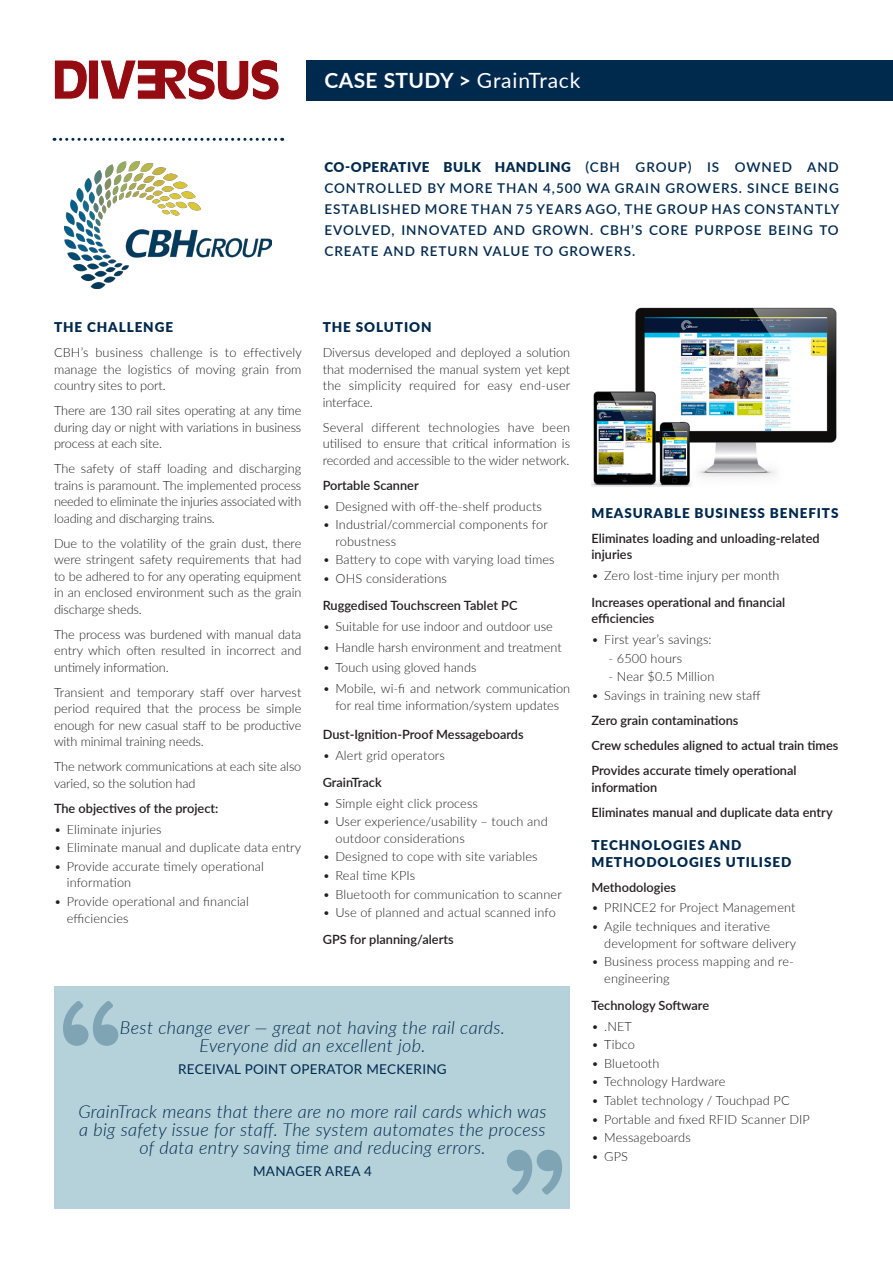
<style>
.page{position:relative;width:893px;height:1263px;background:#fff}
.page>*{position:absolute;margin:0;border:0;box-sizing:border-box;transform-origin:0 0}
.t1{font:700 21px "Lato";letter-spacing:.02em;color:#fff}
.t2{font:italic 300 18px/18px "Lato";letter-spacing:.02em;color:#00294e;text-align:center}
.t3{font:600 13.5px/21px "Lato";letter-spacing:.07em;color:#00294e;text-align:justify}
.Body_Heading{font:900 13.5px/16.5px "Lato";letter-spacing:.065em;color:#00294e}
.Quote_Source{font:13.5px "Lato";letter-spacing:.02em;color:#00294e}
.Body{font:300 12.75px/16.5px "Lato";letter-spacing:.005em;color:#231f20;text-align:justify}
.Body_Subheading{font:600 12.75px/16.5px "Lato";color:#231f20}
.Body_Bullets{font:300 12.75px "Lato";letter-spacing:.01em;color:#231f20}
.s1{font-weight:400}
.s2{font-weight:900}
</style>
<div class="page">
<div style="left:306px;top:60px;width:587px;height:41px;background:#00294e"></div>
<svg style="left:54px;top:138px;width:222px;height:3px"></svg>
<img style="left:65px;top:162px;width:206px;height:126px">
<img style="left:592px;top:307px;width:245px;height:179px">
<div style="left:54px;top:986px;width:516px;height:223px;background:#b5d1da"></div>
<svg style="left:63px;top:1001px;width:55px;height:45px"></svg>
<svg style="left:507px;top:1150px;width:55px;height:45px"></svg>
<svg style="left:54px;top:60px;width:34px;height:40px"></svg>
<div style="left:88px;top:60px;width:11px;height:39px;background:#940c12;border:1px solid #fff"></div>
<svg style="left:100px;top:59px;width:179px;height:41px"></svg>
<p class="t1" style="left:324px;top:65px;width:258px">CASE STUDY &gt; <span class="s1">GrainTrack</span></p>
<p class="t3" style="left:324px;top:156px;width:516px"><span class="s2">CO-OPERATIVE BULK HANDLING</span> (CBH GROUP) IS OWNED AND CONTROLLED BY MORE THAN 4,500 WA GRAIN GROWERS. SINCE BEING ESTABLISHED MORE THAN 75 YEARS AGO, THE GROUP HAS CONSTANTLY EVOLVED, INNOVATED AND GROWN. CBH’S CORE PURPOSE BEING TO CREATE AND RETURN VALUE TO GROWERS.</p>
<p class="Body_Heading" style="left:54px;top:318px;width:121px">THE CHALLENGE</p>
<p class="Body" style="left:54px;top:344px;width:249px">CBH’s business challenge is to effectively manage the logistics of moving grain from country sites to port.</p>
<p class="Body" style="left:54px;top:402px;width:249px">There are 130 rail sites operating at any time during day or night with variations in business process at each site.</p>
<p class="Body" style="left:54px;top:460px;width:249px">The safety of staff loading and discharging trains is paramount. The implemented process needed to eliminate the injuries associated with loading and discharging trains.</p>
<p class="Body" style="left:54px;top:534px;width:249px">Due to the volatility of the grain dust, there were stringent safety requirements that had to be adhered to for any operating equipment in an enclosed environment such as the grain discharge sheds.</p>
<p class="Body" style="left:54px;top:625px;width:249px">The process was burdened with manual data entry which often resulted in incorrect and untimely information.</p>
<p class="Body" style="left:54px;top:684px;width:249px">Transient and temporary staff over harvest period required that the process be simple enough for new casual staff to be productive with minimal training needs.</p>
<p class="Body" style="left:54px;top:758px;width:249px">The network communications at each site also varied, so the solution had</p>
<p class="Body_Subheading" style="left:54px;top:799px;width:166px">The objectives of the project:</p>
<p class="Body" style="left:54px;top:820px;width:109px">• Eliminate injuries</p>
<p class="Body" style="left:54px;top:839px;width:249px">• Eliminate manual and duplicate data entry</p>
<p class="Body" style="left:67px;top:858px;width:199px;text-indent:-13px">• Provide accurate timely operational information</p>
<p class="Body" style="left:67px;top:893px;width:184px;text-indent:-13px">• Provide operational and financial efficiencies</p>
<p class="Body_Heading" style="left:323px;top:318px;width:110px">THE SOLUTION</p>
<p class="Body" style="left:323px;top:344px;width:249px">Diversus developed and deployed a solution that modernised the manual system yet kept the simplicity required for easy end-user interface.</p>
<p class="Body" style="left:323px;top:418px;width:249px">Several different technologies have been utilised to ensure that critical information is recorded and accessible to the wider network.</p>
<p class="Body_Subheading" style="left:323px;top:476px;width:97px">Portable Scanner</p>
<p class="Body" style="left:323px;top:497px;width:221px">• Designed with off-the-shelf products</p>
<p class="Body" style="left:335px;top:516px;width:214px;text-indent:-13px">• Industrial/commercial components for robustness</p>
<p class="Body" style="left:323px;top:551px;width:233px">• Battery to cope with varying load times</p>
<p class="Body" style="left:323px;top:570px;width:126px">• OHS considerations</p>
<p class="Body_Subheading" style="left:323px;top:597px;width:196px">Ruggedised Touchscreen Tablet PC</p>
<p class="Body" style="left:323px;top:618px;width:232px">• Suitable for use indoor and outdoor use</p>
<p class="Body" style="left:323px;top:638px;width:240px">• Handle harsh environment and treatment</p>
<p class="Body" style="left:323px;top:659px;width:155px">• Touch using gloved hands</p>
<p class="Body" style="left:323px;top:680px;width:249px;text-align:center">• Mobile, wi-fi and network communication for real time information/system updates</p>
<p class="Body_Subheading" style="left:323px;top:725px;width:202px">Dust-Ignition-Proof Messageboards</p>
<p class="Body" style="left:323px;top:746px;width:124px">• Alert grid operators</p>
<p class="Body_Subheading" style="left:323px;top:773px;width:60px">GrainTrack</p>
<p class="Body" style="left:323px;top:794px;width:157px">• Simple eight click process</p>
<p class="Body" style="left:335px;top:813px;width:214px;text-indent:-13px">• User experience/usability – touch and outdoor considerations</p>
<p class="Body" style="left:323px;top:848px;width:216px">• Designed to cope with site variables</p>
<p class="Body" style="left:323px;top:867px;width:94px">• Real time KPIs</p>
<p class="Body" style="left:323px;top:885px;width:241px">• Bluetooth for communication to scanner</p>
<p class="Body" style="left:323px;top:904px;width:235px">• Use of planned and actual scanned info</p>
<p class="Body_Subheading" style="left:323px;top:931px;width:132px">GPS for planning/alerts</p>
<p class="t2" style="left:120px;top:1018px;width:387px">Best change ever — great not having the rail cards.<br>Everyone did an excellent job.</p>
<p class="Quote_Source" style="left:178px;top:1060px;width:270px">RECEIVAL POINT OPERATOR MECKERING</p>
<p class="t2" style="left:78px;top:1102px;width:470px">GrainTrack means that there are no more rail cards which was a big safety issue for staff. The system automates the process of data entry saving time and reducing errors.</p>
<p class="Quote_Source" style="left:253px;top:1161px;width:120px">MANAGER AREA 4</p>
<p class="Body_Heading" style="left:591px;top:504px;width:249px">MEASURABLE BUSINESS BENEFITS</p>
<p class="Body_Subheading" style="left:591px;top:529px;width:230px">Eliminates loading and unloading-related injuries</p>
<p class="Body" style="left:591px;top:566px;width:190px">• Zero lost-time injury per month</p>
<p class="Body_Subheading" style="left:591px;top:593px;width:195px">Increases operational and financial efficiencies</p>
<p class="Body" style="left:591px;top:631px;width:122px">• First year’s savings:</p>
<p class="Body_Bullets" style="left:608px;top:649px;width:75px">- 6500 hours</p>
<p class="Body_Bullets" style="left:608px;top:668px;width:107px">- Near $0.5 Million</p>
<p class="Body" style="left:591px;top:687px;width:171px">• Savings in training new staff</p>
<p class="Body_Subheading" style="left:591px;top:712px;width:148px">Zero grain contaminations</p>
<p class="Body_Subheading" style="left:591px;top:737px;width:249px">Crew schedules aligned to actual train times</p>
<p class="Body_Subheading" style="left:591px;top:762px;width:207px">Provides accurate timely operational information</p>
<p class="Body_Subheading" style="left:591px;top:803px;width:243px">Eliminates manual and duplicate data entry</p>
<p class="Body_Heading" style="left:591px;top:836px;width:201px">TECHNOLOGIES AND<br>METHODOLOGIES UTILISED</p>
<p class="Body_Subheading" style="left:591px;top:878px;width:86px">Methodologies</p>
<p class="Body" style="left:591px;top:899px;width:206px">• PRINCE2 for Project Management</p>
<p class="Body" style="left:604px;top:918px;width:193px;text-indent:-13px">• Agile techniques and iterative development for software delivery</p>
<p class="Body" style="left:604px;top:953px;width:191px;text-indent:-13px">• Business process mapping and re&shy;engineering</p>
<p class="Body_Subheading" style="left:591px;top:996px;width:119px">Technology Software</p>
<p class="Body" style="left:591px;top:1017px;width:42px">• .NET</p>
<p class="Body" style="left:591px;top:1036px;width:45px">• Tibco</p>
<p class="Body" style="left:591px;top:1054px;width:69px">• Bluetooth</p>
<p class="Body" style="left:591px;top:1073px;width:135px">• Technology Hardware</p>
<p class="Body" style="left:591px;top:1092px;width:200px">• Tablet technology / Touchpad PC</p>
<p class="Body" style="left:591px;top:1110px;width:220px">• Portable and fixed RFID Scanner DIP</p>
<p class="Body" style="left:591px;top:1129px;width:101px">• Messageboards</p>
<p class="Body" style="left:591px;top:1148px;width:38px">• GPS</p>
</div>
